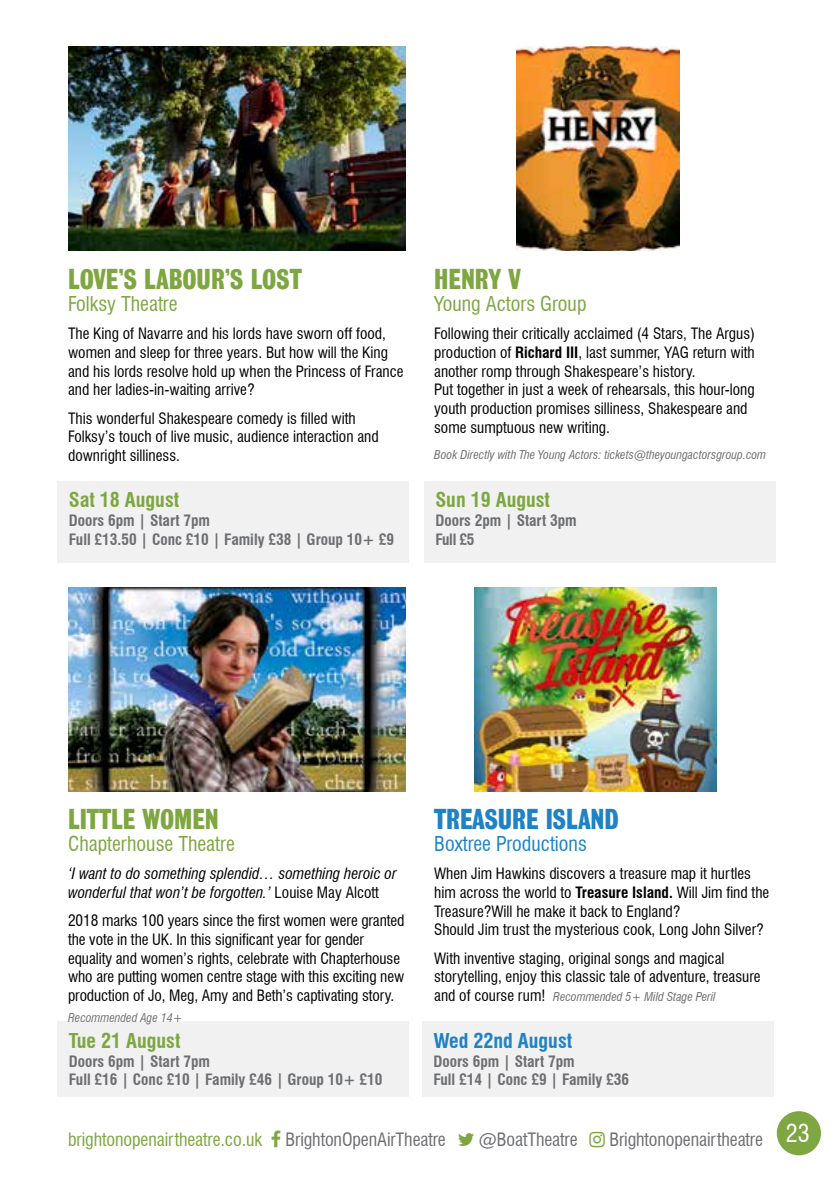
<style>
.page{position:relative;width:840px;height:1191px;background:#fff}
.page>*{position:absolute;margin:0;border:0;box-sizing:border-box;transform-origin:0 0}
.t1{font:30px "Grotesque No 9 T";color:#7ea641}
.t2{font:30px "Grotesque No 9 T";color:#1f82c5}
.t3{font:condensed 24px "Swiss 721 BT";color:#fff}
.t4{font:condensed 20px "Swiss 721 BT";color:#7ea641}
.t5{font:700 condensed 20px "Swiss 721 BT";color:#7ea641}
.t6{font:condensed 20px "Swiss 721 BT";color:#1f82c5}
.t7{font:700 condensed 20px "Swiss 721 BT";color:#1f82c5}
.t8{font:condensed 18px "Swiss 721 BT";letter-spacing:-.005em;color:#6d6e71}
.t9{font:condensed 18px "Swiss 721 BT";letter-spacing:-.005em;color:#7ea641}
.t10{font:condensed 15.4px/18.6px "Swiss 721 BT";color:#000}
.t11{font:700 condensed 15.4px/18.8px "Swiss 721 BT";color:#6d6e71}
.t12{font:italic condensed 15.4px/18.6px "Swiss 721 BT";color:#000}
.t13{font:italic condensed 11.8px "Swiss 721 BT";color:#6d6e71}
.s1{font-weight:700}
.s2{font-style:normal}
.s3{font-style:normal;font-size:15.4px;color:#000}
</style>
<div class="page">
<div style="left:776px;top:1111px;width:44px;height:44px;background:#7ea641;border-radius:50%"></div>
<img style="left:516px;top:47px;width:162px;height:204px">
<img style="left:68px;top:587px;width:337px;height:204px">
<img style="left:474px;top:587px;width:241px;height:204px">
<img style="left:69px;top:47px;width:336px;height:204px">
<div style="left:57px;top:481px;width:352px;height:81px;background:#f1f1f2"></div>
<div style="left:424px;top:481px;width:351px;height:81px;background:#f1f1f2"></div>
<div style="left:422px;top:1021px;width:351px;height:75px;background:#f1f1f2"></div>
<div style="left:57px;top:1021px;width:352px;height:75px;background:#f1f1f2"></div>
<h1 class="t1" style="left:68px;top:263px;width:235px">LOVE’S LABOUR’S LOST</h1>
<p class="t4" style="left:68px;top:292px;width:111px">Folksy Theatre</p>
<p class="t10" style="left:68px;top:324px;width:337px">The King of Navarre and his lords have sworn off food, women and sleep for three years. But how will the King and his lords resolve hold up when the Princess of France and her ladies-in-waiting arrive?</p>
<p class="t10" style="left:68px;top:409px;width:312px">This wonderful Shakespeare comedy is filled with<br>Folksy’s touch of live music, audience interaction and downright silliness.</p>
<p class="t5" style="left:69px;top:488px;width:112px">Sat 18 August</p>
<p class="t11" style="left:69px;top:511px;width:326px">Doors 6pm | Start 7pm<br>Full £13.50 | Conc £10 | Family £38 | Group 10+ £9</p>
<h1 class="t1" style="left:434px;top:263px;width:88px">HENRY V</h1>
<p class="t4" style="left:434px;top:292px;width:154px">Young Actors Group</p>
<p class="t10" style="left:434px;top:324px;width:322px">Following their critically acclaimed (4 Stars, The Argus) production of <span class="s1">Richard III</span>, last summer, YAG return with another romp through Shakespeare’s history.<br>Put together in just a week of rehearsals, this hour-long youth production promises silliness, Shakespeare and some sumptuous new writing.</p>
<p class="t13" style="left:434px;top:448px;width:333px">Book Directly with The Young Actors: tickets@theyoungactorsgroup.com</p>
<p class="t5" style="left:435px;top:488px;width:116px">Sun 19 August</p>
<p class="t11" style="left:435px;top:511px;width:143px">Doors 2pm | Start 3pm<br>Full £5</p>
<h1 class="t1" style="left:68px;top:802px;width:152px">LITTLE WOMEN</h1>
<p class="t4" style="left:68px;top:831px;width:168px">Chapterhouse Theatre</p>
<p class="t12" style="left:68px;top:864px;width:330px">‘I want to do something splendid… something heroic or wonderful that won’t be forgotten.’ <span class="s2">Louise May Alcott</span></p>
<p class="t10" style="left:68px;top:911px;width:338px">2018 marks 100 years since the first women were granted the vote in the UK. In this significant year for gender equality and women’s rights, celebrate with Chapterhouse who are putting women centre stage with this exciting new production of Jo, Meg, Amy and Beth’s captivating story.</p>
<p class="t13" style="left:68px;top:1010px;width:116px">Recommended Age 14+</p>
<p class="t5" style="left:69px;top:1028px;width:113px">Tue 21 August</p>
<p class="t11" style="left:69px;top:1051px;width:315px">Doors 6pm | Start 7pm<br>Full £16 | Conc £10 | Family £46 | Group 10+ £10</p>
<h1 class="t2" style="left:434px;top:802px;width:186px">TREASURE ISLAND</h1>
<p class="t6" style="left:434px;top:831px;width:154px">Boxtree Productions</p>
<p class="t10" style="left:434px;top:864px;width:336px">When Jim Hawkins discovers a treasure map it hurtles him across the world to <span class="s1">Treasure Island.</span> Will Jim find the Treasure?Will he make it back to England?<br>Should Jim trust the mysterious cook, Long John Silver?</p>
<p class="t10" style="left:434px;top:949px;width:327px">With inventive staging, original songs and magical storytelling, enjoy this classic tale of adventure, treasure</p>
<p class="t13" style="left:434px;top:989px;width:283px"><span class="s3">and of course rum!</span> Recommended 5+ Mild Stage Peril</p>
<p class="t7" style="left:433px;top:1028px;width:140px">Wed 22nd August</p>
<p class="t11" style="left:433px;top:1051px;width:197px">Doors 6pm | Start 7pm<br>Full £14 | Conc £9 | Family £36</p>
<p class="t9" style="left:68px;top:1128px;width:195px">brightonopenairtheatre.co.uk</p>
<p class="t8" style="left:285px;top:1128px;width:162px">BrightonOpenAirTheatre</p>
<p class="t8" style="left:478px;top:1128px;width:100px">@BoatTheatre</p>
<p class="t8" style="left:609px;top:1128px;width:155px">Brightonopenairtheatre</p>
<h2 class="t3" style="left:785px;top:1119px;width:25px">23</h2>
</div>
